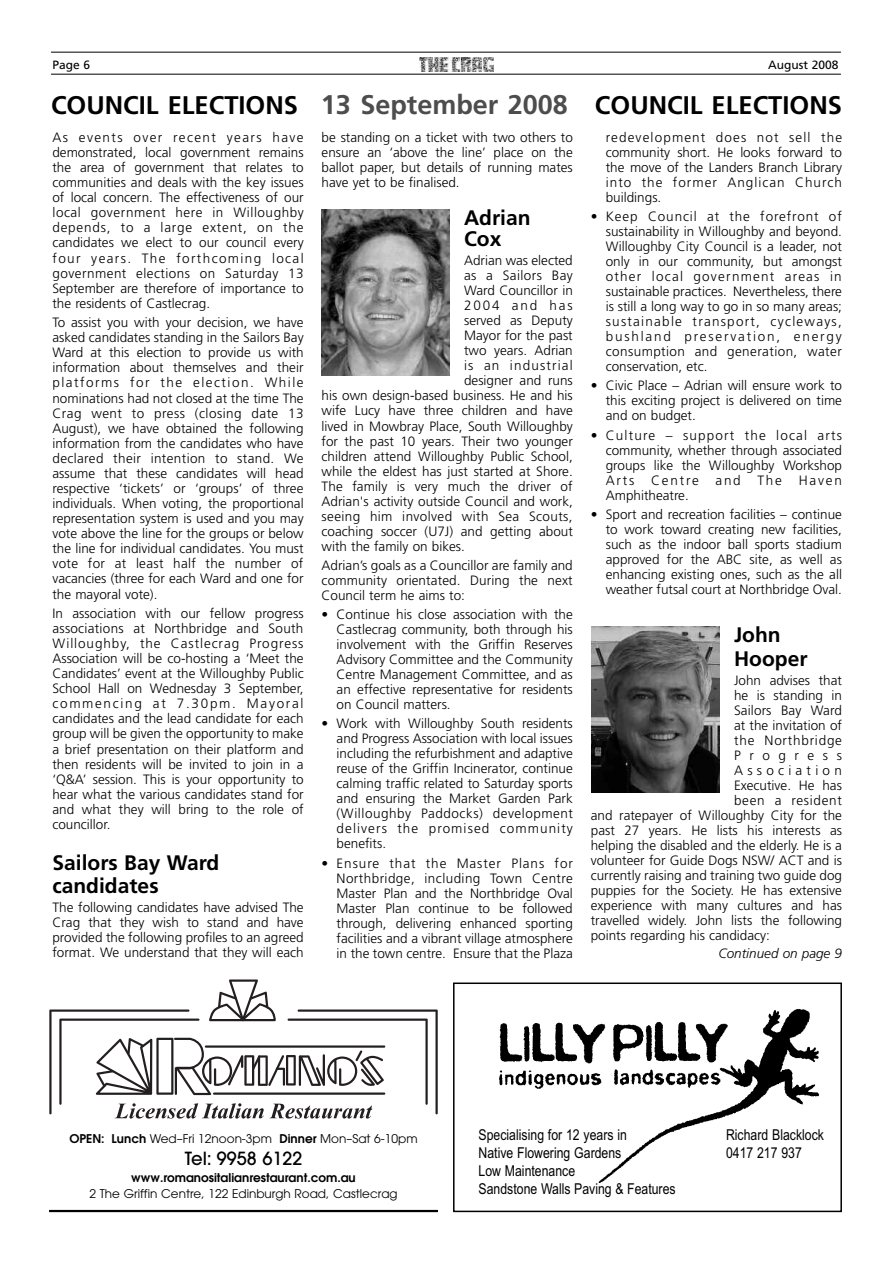
<style>
.page{position:relative;width:893px;height:1263px;background:#fff}
.page>*{position:absolute;margin:0;border:0;box-sizing:border-box;transform-origin:0 0}
.t1{font:700 25.5px "Frutiger";color:#000}
.t2{font:700 21px/22.2px "Frutiger";color:#000}
.t3{font:500 18px "Avant Garde";color:#000}
.t4{font:15px/18px "Arial Narrow";color:#000}
.t5{font:300 13.5px/15px "Frutiger";color:#000;text-align:justify}
.t6{font:300 13.5px "Frutiger";letter-spacing:.03em;color:#000}
.t7{font:italic 300 13.5px "Frutiger";color:#000}
.t8{font:300 13.5px "Frutiger";letter-spacing:.085em;color:#000}
.t9{font:300 13.5px "Frutiger";letter-spacing:.055em;color:#000}
.t10{font:300 13.5px "Frutiger";letter-spacing:.05em;color:#000}
.t11{font:300 13.5px "Frutiger";letter-spacing:.315em;color:#000}
.t12{font:300 13.5px "Frutiger";letter-spacing:.135em;color:#000}
.t13{font:300 13.5px "Frutiger";letter-spacing:.64em;color:#000}
.t14{font:12px "Avant Garde";color:#000}
.t15{font:600 12px "Avant Garde";color:#000}
.t16{font:12px "Frutiger";color:#000}
.s1{font-size:27px;color:#4d4d4d}
.s2{font-weight:600}
</style>
<div class="page">
<hr style="left:51px;top:52px;width:790px;height:1px;background:#000">
<hr style="left:51px;top:74px;width:790px;height:1px;background:#000">
<img style="left:419px;top:57px;width:75px;height:15px">
<img style="left:499px;top:1009px;width:320px;height:174px">
<div style="left:453px;top:982px;width:389px;height:230px;border:2px solid #000"></div>
<svg style="left:49px;top:979px;width:389px;height:139px"></svg>
<hr style="left:49px;top:1210px;width:389px;height:2px;background:#000">
<img style="left:321px;top:210px;width:128px;height:166px">
<img style="left:591px;top:627px;width:128px;height:166px">
<p class="t16" style="left:52px;top:60px;width:39px">Page 6</p>
<p class="t16" style="left:768px;top:60px;width:72px">August 2008</p>
<h1 class="t1" style="left:51px;top:95px;width:792px">COUNCIL ELECTIONS <span class="s1">13 September 2008</span> COUNCIL ELECTIONS</h1>
<p class="t5" style="left:52px;top:131px;width:253px">As events over recent years have demonstrated, local government remains the area of government that relates to communities and deals with the key issues of local concern. The effectiveness of our local government here in Willoughby depends, to a large extent, on the candidates we elect to our council every four years. The forthcoming local government elections on Saturday 13<br>September are therefore of importance to the residents of Castlecrag.</p>
<p class="t5" style="left:52px;top:316px;width:253px">To assist you with your decision, we have asked candidates standing in the Sailors Bay Ward at this election to provide us with information about themselves and their platforms for the election. While nominations had not closed at the time The Crag went to press (closing date 13<br>August), we have obtained the following information from the candidates who have declared their intention to stand. We assume that these candidates will head respective ‘tickets’ or ‘groups’ of three individuals. When voting, the proportional representation system is used and you may vote above the line for the groups or below the line for individual candidates. You must vote for at least half the number of vacancies (three for each Ward and one for the mayoral vote).</p>
<p class="t5" style="left:52px;top:607px;width:253px">In association with our fellow progress associations at Northbridge and South Willoughby, the Castlecrag Progress Association will be co-hosting a ‘Meet the Candidates’ event at the Willoughby Public School Hall on Wednesday 3 September, commencing at 7.30pm. Mayoral candidates and the lead candidate for each group will be given the opportunity to make a brief presentation on their platform and then residents will be invited to join in a ‘Q&amp;A’ session. This is your opportunity to hear what the various candidates stand for and what they will bring to the role of councillor.</p>
<h2 class="t2" style="left:52px;top:854px;width:168px">Sailors Bay Ward candidates</h2>
<p class="t5" style="left:52px;top:901px;width:253px">The following candidates have advised The Crag that they wish to stand and have provided the following profiles to an agreed format. We understand that they will each</p>
<p class="t5" style="left:322px;top:131px;width:253px">be standing on a ticket with two others to ensure an ‘above the line’ place on the ballot paper, but details of running mates have yet to be finalised.</p>
<h2 class="t2" style="left:464px;top:209px;width:68px;line-height:20.7px">Adrian<br>Cox</h2>
<p class="t5" style="left:464px;top:254px;width:110px">Adrian was elected</p>
<p class="t6" style="left:464px;top:270px;width:110px">as a Sailors Bay</p>
<p class="t5" style="left:464px;top:284px;width:110px">Ward Councillor in</p>
<p class="t12" style="left:464px;top:300px;width:110px">2004 and has</p>
<p class="t5" style="left:464px;top:314px;width:110px">served as Deputy</p>
<p class="t5" style="left:464px;top:329px;width:110px">Mayor for the past</p>
<p class="t5" style="left:464px;top:344px;width:110px">two years. Adrian</p>
<p class="t8" style="left:464px;top:360px;width:110px">is an industrial</p>
<p class="t5" style="left:464px;top:374px;width:110px">designer and runs</p>
<p class="t5" style="left:322px;top:389px;width:253px">his own design-based business. He and his</p>
<p class="t5" style="left:322px;top:404px;width:253px">wife Lucy have three children and have</p>
<p class="t5" style="left:322px;top:419px;width:253px">lived in Mowbray Place, South Willoughby</p>
<p class="t5" style="left:322px;top:434px;width:253px">for the past 10 years. Their two younger</p>
<p class="t5" style="left:322px;top:449px;width:253px">children attend Willoughby Public School,</p>
<p class="t5" style="left:322px;top:464px;width:253px">while the eldest has just started at Shore.</p>
<p class="t5" style="left:322px;top:479px;width:252px">The family is very much the driver of</p>
<p class="t5" style="left:322px;top:494px;width:253px">Adrian's activity outside Council and work,</p>
<p class="t6" style="left:322px;top:510px;width:252px">seeing him involved with Sea Scouts,</p>
<p class="t5" style="left:322px;top:524px;width:253px">coaching soccer (U7J) and getting about</p>
<p class="t5" style="left:322px;top:539px;width:145px">with the family on bikes.</p>
<p class="t5" style="left:322px;top:559px;width:253px">Adrian’s goals as a Councillor are family and community orientated. During the next Council term he aims to:</p>
<p class="t5" style="left:337px;top:608px;width:238px;text-indent:-15px">• Continue his close association with the Castlecrag community, both through his involvement with the Griffin Reserves Advisory Committee and the Community Centre Management Committee, and as an effective representative for residents on Council matters.</p>
<p class="t5" style="left:337px;top:717px;width:238px;text-indent:-15px">• Work with Willoughby South residents and Progress Association with local issues including the refurbishment and adaptive reuse of the Griffin Incinerator, continue calming traffic related to Saturday sports and ensuring the Market Garden Park (Willoughby Paddocks) development delivers the promised community benefits.</p>
<p class="t5" style="left:337px;top:856px;width:238px;text-indent:-15px">• Ensure that the Master Plans for Northbridge, including Town Centre Master Plan and the Northbridge Oval Master Plan continue to be followed through, delivering enhanced sporting facilities and a vibrant village atmosphere in the town centre. Ensure that the Plaza</p>
<p class="t5" style="left:606px;top:131px;width:238px">redevelopment does not sell the community short. He looks forward to the move of the Landers Branch Library into the former Anglican Church buildings.</p>
<p class="t5" style="left:606px;top:210px;width:238px;text-indent:-15px">• Keep Council at the forefront of sustainability in Willoughby and beyond.<br>Willoughby City Council is a leader, not only in our community, but amongst other local government areas in sustainable practices. Nevertheless, there is still a long way to go in so many areas; sustainable transport, cycleways, bushland preservation, energy consumption and generation, water conservation, etc.</p>
<p class="t5" style="left:606px;top:379px;width:238px;text-indent:-15px">• Civic Place – Adrian will ensure work to this exciting project is delivered on time and on budget.</p>
<p class="t5" style="left:606px;top:429px;width:238px;text-indent:-15px">• Culture – support the local arts community, whether through associated groups like the Willoughby Workshop Arts Centre and The Haven Amphitheatre.</p>
<p class="t5" style="left:606px;top:508px;width:238px;text-indent:-15px">• Sport and recreation facilities – continue to work toward creating new facilities, such as the indoor ball sports stadium approved for the ABC site, as well as enhancing existing ones, such as the all weather futsal court at Northbridge Oval.</p>
<h2 class="t2" style="left:734px;top:624px;width:75px;line-height:24px">John<br>Hooper</h2>
<p class="t5" style="left:734px;top:674px;width:109px">John advises that</p>
<p class="t5" style="left:734px;top:689px;width:109px">he is standing in</p>
<p class="t5" style="left:734px;top:704px;width:109px">Sailors Bay Ward</p>
<p class="t5" style="left:734px;top:719px;width:109px">at the invitation of</p>
<p class="t9" style="left:734px;top:735px;width:109px">the Northbridge</p>
<p class="t13" style="left:734px;top:750px;width:109px">Progress</p>
<p class="t11" style="left:734px;top:765px;width:109px">Association</p>
<p class="t5" style="left:734px;top:779px;width:109px">Executive. He has</p>
<p class="t10" style="left:734px;top:795px;width:109px">been a resident</p>
<p class="t5" style="left:591px;top:809px;width:253px">and ratepayer of Willoughby City for the</p>
<p class="t5" style="left:591px;top:824px;width:253px">past 27 years. He lists his interests as</p>
<p class="t5" style="left:591px;top:839px;width:253px">helping the disabled and the elderly. He is a</p>
<p class="t5" style="left:591px;top:854px;width:253px">volunteer for Guide Dogs NSW/ ACT and is</p>
<p class="t5" style="left:591px;top:869px;width:253px">currently raising and training two guide dog</p>
<p class="t5" style="left:591px;top:884px;width:253px">puppies for the Society. He has extensive</p>
<p class="t5" style="left:591px;top:899px;width:253px">experience with many cultures and has</p>
<p class="t5" style="left:591px;top:914px;width:253px">travelled widely. John lists the following</p>
<p class="t5" style="left:591px;top:929px;width:181px">points regarding his candidacy:</p>
<p class="t7" style="left:718px;top:947px;width:125px">Continued on page 9</p>
<p class="t14" style="left:69px;top:1134px;width:350px"><span class="s2">OPEN: Lunch</span> Wed–Fri 12noon-3pm <span class="s2">Dinner</span> Mon–Sat 6-10pm</p>
<h3 class="t3" style="left:185px;top:1152px;width:119px">Tel: 9958 6122</h3>
<p class="t15" style="left:131px;top:1173px;width:226px">www.romanositalianrestaurant.com.au</p>
<p class="t14" style="left:89px;top:1189px;width:310px">2 The Griffin Centre, 122 Edinburgh Road, Castlecrag</p>
<p class="t4" style="left:479px;top:1126px;width:150px">Specialising for 12 years in</p>
<p class="t4" style="left:726px;top:1126px;width:100px">Richard Blacklock</p>
<p class="t4" style="left:479px;top:1144px;width:144px">Native Flowering Gardens</p>
<p class="t4" style="left:726px;top:1144px;width:77px">0417 217 937</p>
<p class="t4" style="left:479px;top:1162px;width:199px">Low Maintenance<br>Sandstone Walls Paving &amp; Features</p>
</div>
